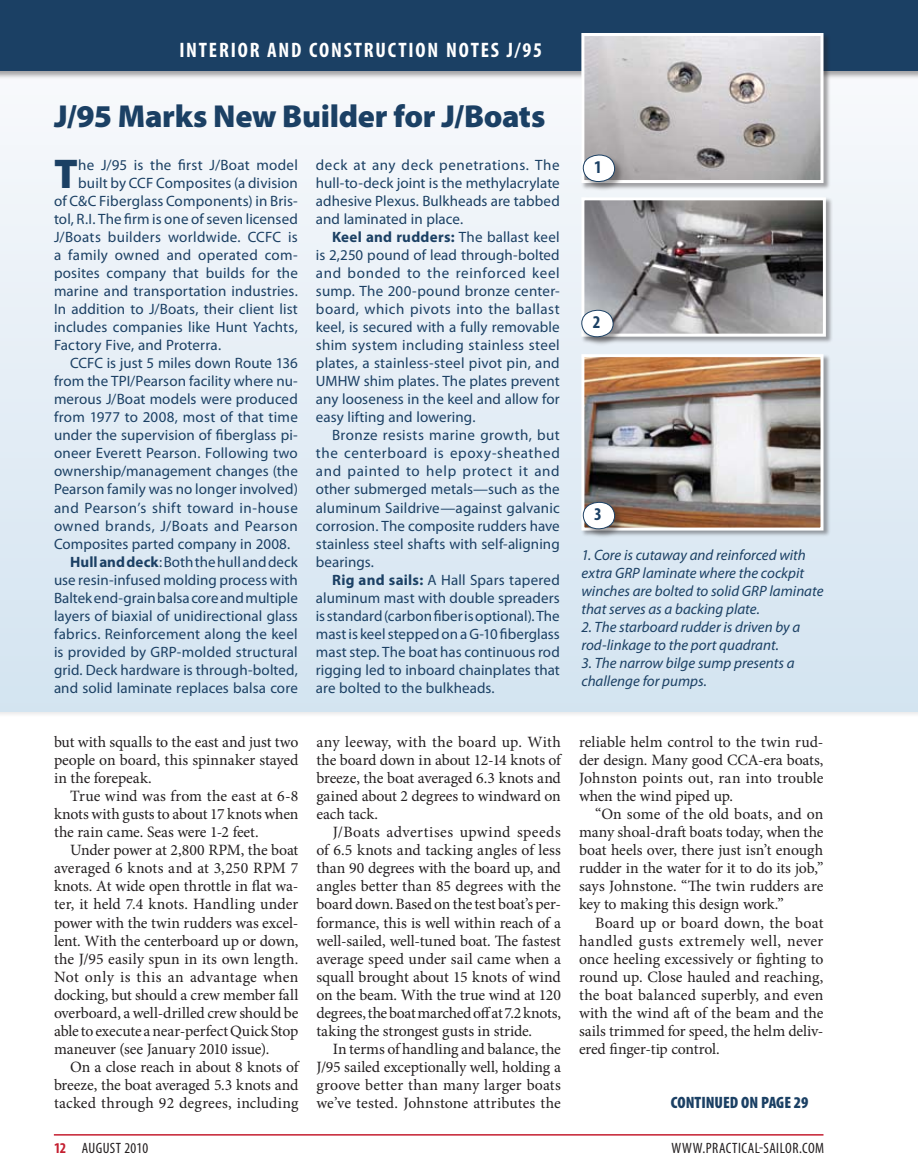
<style>
.page{position:relative;width:918px;height:1175px;background:#fff}
.page>*{position:absolute;margin:0;border:0;box-sizing:border-box;transform-origin:0 0}
.t1{font:900 41.7px "Myriad Pro";color:#1b4064}
.t2{font:900 31.8px "Myriad Pro";letter-spacing:-.01em;color:#1b4064}
.t3{font:700 condensed 21px "Myriad Pro";letter-spacing:.085em;color:#fff}
.t4{font:700 condensed 18px "Myriad Pro";color:#1b4064}
.t5{font:900 condensed 16.5px "Myriad Pro";color:#1b4064}
.t6{font:15.75px/18px "Minion Pro";letter-spacing:-.005em;color:#231f20;text-align:justify}
.t7{font:15px/18px "Myriad Pro";letter-spacing:.01em;color:#1b4064;text-align:justify}
.t8{font:italic 15px/18px "Myriad Pro";color:#1b4064}
.t9{font:condensed 15px "Myriad Pro";letter-spacing:.03em;color:#231f20}
.t10{font:15px "Myriad Pro";letter-spacing:.03em;color:#1b4064}
.t11{font:15px "Myriad Pro";letter-spacing:.035em;color:#1b4064}
.s1{font-weight:700}
.s2{font-weight:700;color:#c41f30}
</style>
<div class="page">
<hr style="left:54px;top:1134px;width:770px;height:1px;background:#c41f30">
<svg style="left:0;top:132px;width:918px;height:579px;background:#e2ecf5"></svg>
<div style="left:580px;top:353px;width:251px;height:185px;background:#231f20;opacity:.4"></div>
<img style="left:585px;top:358px;width:235px;height:168px">
<div style="left:581px;top:354px;width:243px;height:176px;border:3px solid #fff"></div>
<div style="left:580px;top:196px;width:253px;height:148px;background:#231f20;opacity:.4"></div>
<img style="left:585px;top:201px;width:237px;height:132px">
<div style="left:581px;top:197px;width:245px;height:140px;border:3px solid #fff"></div>
<div style="left:0;top:0;width:918px;height:81px;background:#231f20;opacity:.4"></div>
<div style="left:0;top:0;width:918px;height:70px;background:#1b4064"></div>
<div style="left:580px;top:32px;width:251px;height:158px;background:#231f20;opacity:.4"></div>
<img style="left:585px;top:37px;width:235px;height:142px">
<div style="left:581px;top:33px;width:243px;height:150px;border:3px solid #fff"></div>
<div style="left:581px;top:153px;width:44px;height:39px;background:#231f20;opacity:.4"></div>
<div style="left:583px;top:155px;width:32px;height:26px;background:#fff;border-radius:50%"></div>
<div style="left:583px;top:155px;width:32px;height:27px;border:1px solid #1b4064;border-radius:50%"></div>
<div style="left:580px;top:308px;width:44px;height:39px;background:#231f20;opacity:.4"></div>
<div style="left:582px;top:310px;width:31px;height:27px;background:#fff;border-radius:50%"></div>
<div style="left:581px;top:310px;width:33px;height:27px;border:1px solid #1b4064;border-radius:50%"></div>
<div style="left:581px;top:500px;width:44px;height:39px;background:#231f20;opacity:.4"></div>
<div style="left:583px;top:502px;width:32px;height:27px;background:#fff;border-radius:50%"></div>
<div style="left:583px;top:502px;width:32px;height:27px;border:1px solid #1b4064;border-radius:50%"></div>
<h3 class="t3" style="left:179px;top:37px;width:364px">INTERIOR AND CONSTRUCTION NOTES J/95</h3>
<h2 class="t2" style="left:54px;top:95px;width:493px">J/95 Marks New Builder for J/Boats</h2>
<h1 class="t1" style="left:54px;top:146px;width:25px">T</h1>
<p class="t7" style="left:78px;top:155px;width:221px">he J/95 is the first J/Boat model</p>
<p class="t7" style="left:316px;top:155px;width:245px">deck at any deck penetrations. The hull-to-deck joint is the methylacrylate adhesive Plexus. Bulkheads are tabbed and laminated in place.</p>
<p class="t7" style="left:316px;top:228px;width:245px;text-indent:16px"><span class="s1">Keel and rudders:</span> The ballast keel is 2,250 pound of lead through-bolted and bonded to the reinforced keel sump. The 200-pound bronze center&shy;board, which pivots into the ballast keel, is secured with a fully removable shim system including stainless steel plates, a stainless-steel pivot pin, and UMHW shim plates. The plates prevent any looseness in the keel and allow for easy lifting and lowering.</p>
<p class="t7" style="left:316px;top:426px;width:245px;text-indent:16px">Bronze resists marine growth, but the centerboard is epoxy-sheathed and painted to help protect it and other submerged metals—such as the aluminum Saildrive—against galvanic corrosion. The composite rudders have stainless steel shafts with self-aligning bearings.</p>
<p class="t7" style="left:316px;top:570px;width:245px;text-indent:16px"><span class="s1">Rig and sails:</span> A Hall Spars tapered aluminum mast with double spreaders is standard (carbon fiber is optional). The mast is keel stepped on a G-10 fiberglass mast step. The boat has continuous rod rigging led to inboard chainplates that are bolted to the bulkheads.</p>
<p class="t7" style="left:78px;top:173px;width:221px">built by CCF Composites (a division</p>
<p class="t7" style="left:54px;top:191px;width:245px">of C&amp;C Fiberglass Components) in Bris-</p>
<p class="t7" style="left:54px;top:209px;width:245px">tol, R.I. The firm is one of seven licensed</p>
<p class="t7" style="left:54px;top:228px;width:245px">J/Boats builders worldwide. CCFC is</p>
<p class="t7" style="left:54px;top:246px;width:245px">a family owned and operated com-</p>
<p class="t7" style="left:54px;top:264px;width:245px">posites company that builds for the</p>
<p class="t7" style="left:54px;top:282px;width:245px">marine and transportation industries.</p>
<p class="t7" style="left:54px;top:300px;width:245px">In addition to J/Boats, their client list</p>
<p class="t7" style="left:54px;top:318px;width:245px">includes companies like Hunt Yachts,</p>
<p class="t7" style="left:54px;top:336px;width:169px">Factory Five, and Proterra.</p>
<p class="t7" style="left:70px;top:354px;width:229px">CCFC is just 5 miles down Route 136</p>
<p class="t7" style="left:54px;top:372px;width:245px">from the TPI/Pearson facility where nu-</p>
<p class="t7" style="left:54px;top:390px;width:245px">merous J/Boat models were produced</p>
<p class="t7" style="left:54px;top:408px;width:245px">from 1977 to 2008, most of that time</p>
<p class="t7" style="left:54px;top:426px;width:245px">under the supervision of fiberglass pi-</p>
<p class="t7" style="left:54px;top:444px;width:245px">oneer Everett Pearson. Following two</p>
<p class="t7" style="left:54px;top:462px;width:245px">ownership/management changes (the</p>
<p class="t7" style="left:54px;top:480px;width:245px">Pearson family was no longer involved)</p>
<p class="t10" style="left:54px;top:498px;width:245px">and Pearson’s shift toward in-house</p>
<p class="t11" style="left:54px;top:516px;width:245px">owned brands, J/Boats and Pearson</p>
<p class="t7" style="left:54px;top:534px;width:238px">Composites parted company in 2008.</p>
<p class="t7" style="left:70px;top:552px;width:229px"><span class="s1">Hull and deck</span>: Both the hull and deck</p>
<p class="t7" style="left:54px;top:570px;width:245px">use resin-infused molding process with</p>
<p class="t7" style="left:54px;top:588px;width:245px">Baltek end-grain balsa core and multiple</p>
<p class="t7" style="left:54px;top:606px;width:245px">layers of biaxial of unidirectional glass</p>
<p class="t7" style="left:54px;top:624px;width:245px">fabrics. Reinforcement along the keel</p>
<p class="t7" style="left:54px;top:642px;width:245px">is provided by GRP-molded structural</p>
<p class="t7" style="left:54px;top:660px;width:245px">grid. Deck hardware is through-bolted,</p>
<p class="t7" style="left:54px;top:678px;width:245px">and solid laminate replaces balsa core</p>
<p class="t6" style="left:54px;top:733px;width:246px">but with squalls to the east and just two people on board, this spinnaker stayed in the forepeak.</p>
<p class="t6" style="left:54px;top:787px;width:246px;text-indent:16px">True wind was from the east at 6-8 knots with gusts to about 17 knots when the rain came. Seas were 1-2 feet.</p>
<p class="t6" style="left:54px;top:841px;width:246px;text-indent:16px">Under power at 2,800 RPM, the boat averaged 6 knots and at 3,250 RPM 7 knots. At wide open throttle in flat wa&shy;ter, it held 7.4 knots. Handling under power with the twin rudders was excel&shy;lent. With the centerboard up or down, the J/95 easily spun in its own length.<br>Not only is this an advantage when docking, but should a crew member fall overboard, a well-drilled crew should be able to execute a near-perfect Quick Stop maneuver (see January 2010 issue).</p>
<p class="t6" style="left:54px;top:1057px;width:246px;text-indent:16px">On a close reach in about 8 knots of breeze, the boat averaged 5.3 knots and tacked through 92 degrees, including</p>
<p class="t6" style="left:316px;top:733px;width:246px">any leeway, with the board up. With the board down in about 12-14 knots of breeze, the boat averaged 6.3 knots and gained about 2 degrees to windward on each tack.</p>
<p class="t6" style="left:316px;top:823px;width:246px;text-indent:16px">J/Boats advertises upwind speeds of 6.5 knots and tacking angles of less than 90 degrees with the board up, and angles better than 85 degrees with the board down. Based on the test boat’s per&shy;formance, this is well within reach of a well-sailed, well-tuned boat. The fastest average speed under sail came when a squall brought about 15 knots of wind on the beam. With the true wind at 120 degrees, the boat marched off at 7.2 knots, taking the strongest gusts in stride.</p>
<p class="t6" style="left:317px;top:1039px;width:246px;text-indent:16px">In terms of handling and balance, the J/95 sailed exceptionally well, holding a groove better than many larger boats we’ve tested. Johnstone attributes the</p>
<p class="t4" style="left:594px;top:156px;width:9px">1</p>
<p class="t4" style="left:593px;top:311px;width:9px">2</p>
<p class="t4" style="left:594px;top:503px;width:9px">3</p>
<p class="t8" style="left:581px;top:545px;width:244px">1. Core is cutaway and reinforced with extra GRP laminate where the cockpit winches are bolted to solid GRP laminate that serves as a backing plate.</p>
<p class="t8" style="left:581px;top:617px;width:221px">2. The starboard rudder is driven by a rod-linkage to the port quadrant.</p>
<p class="t8" style="left:581px;top:653px;width:215px">3. The narrow bilge sump presents a challenge for pumps.</p>
<p class="t6" style="left:579px;top:733px;width:246px">reliable helm control to the twin rud&shy;der design. Many good CCA-era boats, Johnston points out, ran into trouble when the wind piped up.</p>
<p class="t6" style="left:579px;top:805px;width:246px;text-indent:16px">“On some of the old boats, and on many shoal-draft boats today, when the boat heels over, there just isn’t enough rudder in the water for it to do its job,” says Johnstone. “The twin rudders are key to making this design work.”</p>
<p class="t6" style="left:579px;top:913px;width:246px;text-indent:16px">Board up or board down, the boat handled gusts extremely well, never once heeling excessively or fighting to round up. Close hauled and reaching, the boat balanced superbly, and even with the wind aft of the beam and the sails trimmed for speed, the helm deliv&shy;ered finger-tip control.</p>
<p class="t5" style="left:671px;top:1091px;width:139px">CONTINUED ON PAGE 29</p>
<p class="t9" style="left:54px;top:1138px;width:96px"><span class="s2">12</span> AUGUST 2010</p>
<p class="t9" style="left:672px;top:1138px;width:154px">WWW.PRACTICAL-SAILOR.COM</p>
</div>
